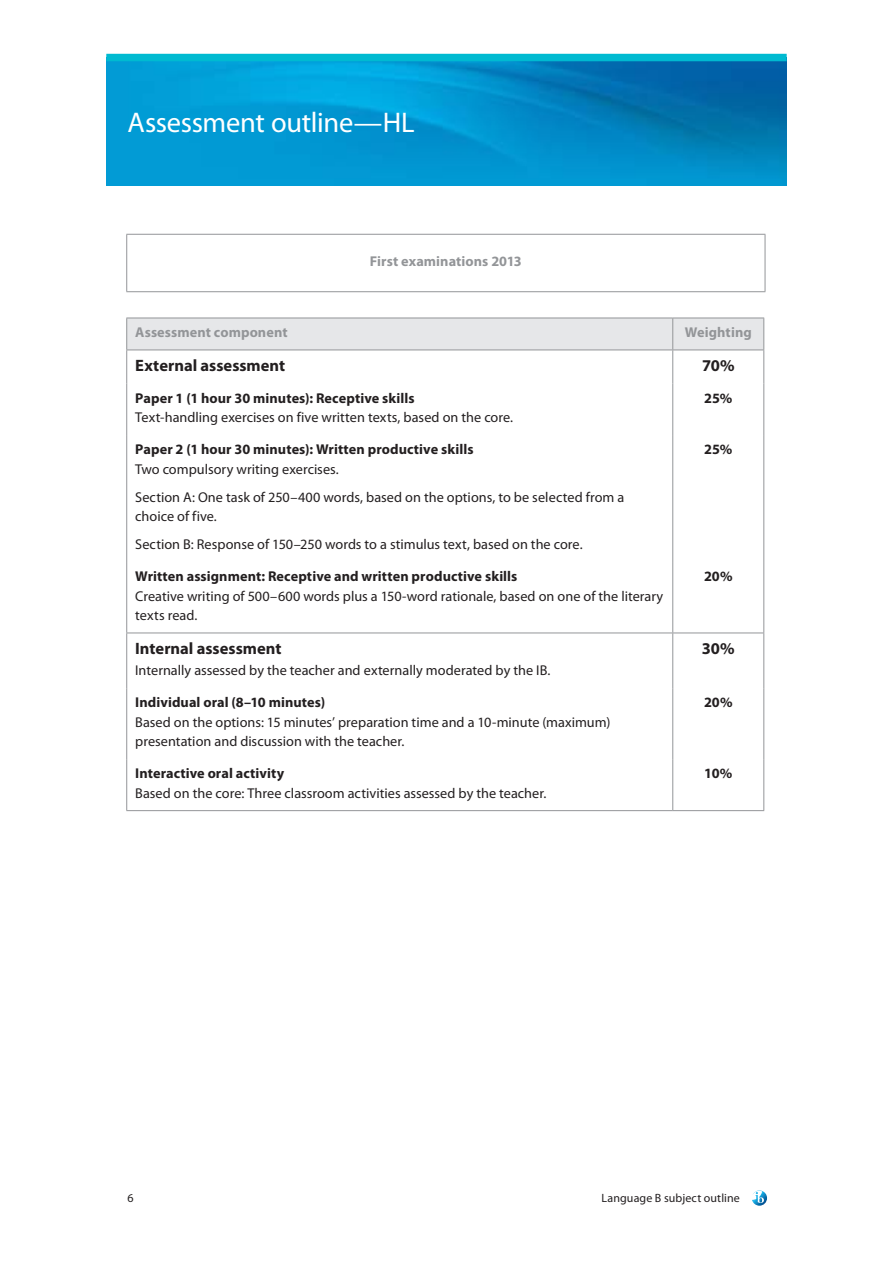
<style>
.page{position:relative;width:893px;height:1263px;background:#fff}
.page>*{position:absolute;margin:0;border:0;box-sizing:border-box;transform-origin:0 0}
.t1{font:28.5px "Myriad Pro";letter-spacing:-.01em;color:#fff}
.t2{font:700 16.5px "Myriad Pro";color:#231f20}
.t3{font:14.25px/28px "Myriad Pro";color:#231f20}
.t4{font:700 14.25px "Myriad Pro";letter-spacing:.005em;color:#231f20}
.t5{font:700 14.25px "Myriad Pro";letter-spacing:.005em;color:#939598}
.t6{font:12px "Myriad Pro";letter-spacing:.01em;color:#231f20}
</style>
<div class="page">
<svg style="left:752px;top:1190px;width:15px;height:16px"></svg>
<img style="left:106px;top:61px;width:681px;height:124px">
<div style="left:106px;top:54px;width:681px;height:7px;background:#00bad1"></div>
<hr style="left:126px;top:234px;width:639px;height:1px;background:#939598">
<hr style="left:126px;top:235px;width:1px;height:56px;background:#939598">
<hr style="left:765px;top:235px;width:1px;height:56px;background:#939598">
<hr style="left:126px;top:291px;width:639px;height:1px;background:#939598">
<div style="left:127px;top:319px;width:636px;height:31px;background:#e6e7e9"></div>
<hr style="left:126px;top:318px;width:547px;height:1px;background:#939598">
<hr style="left:126px;top:318px;width:1px;height:32px;background:#939598">
<hr style="left:673px;top:318px;width:91px;height:1px;background:#939598">
<hr style="left:672px;top:318px;width:1px;height:32px;background:#939598">
<hr style="left:763px;top:318px;width:1px;height:32px;background:#939598">
<hr style="left:126px;top:350px;width:547px;height:1px;background:#939598">
<hr style="left:126px;top:350px;width:1px;height:34px;background:#939598">
<hr style="left:673px;top:350px;width:91px;height:1px;background:#939598">
<hr style="left:672px;top:350px;width:1px;height:34px;background:#939598">
<hr style="left:763px;top:350px;width:1px;height:34px;background:#939598">
<hr style="left:126px;top:384px;width:1px;height:51px;background:#939598">
<hr style="left:672px;top:384px;width:1px;height:51px;background:#939598">
<hr style="left:763px;top:384px;width:1px;height:51px;background:#939598">
<hr style="left:126px;top:435px;width:1px;height:127px;background:#939598">
<hr style="left:672px;top:435px;width:1px;height:127px;background:#939598">
<hr style="left:763px;top:435px;width:1px;height:127px;background:#939598">
<hr style="left:126px;top:562px;width:1px;height:71px;background:#939598">
<hr style="left:672px;top:562px;width:1px;height:71px;background:#939598">
<hr style="left:763px;top:562px;width:1px;height:71px;background:#939598">
<hr style="left:126px;top:633px;width:547px;height:1px;background:#939598">
<hr style="left:126px;top:633px;width:1px;height:55px;background:#939598">
<hr style="left:673px;top:633px;width:91px;height:1px;background:#939598">
<hr style="left:672px;top:633px;width:1px;height:55px;background:#939598">
<hr style="left:763px;top:633px;width:1px;height:55px;background:#939598">
<hr style="left:126px;top:688px;width:1px;height:71px;background:#939598">
<hr style="left:672px;top:688px;width:1px;height:71px;background:#939598">
<hr style="left:763px;top:688px;width:1px;height:71px;background:#939598">
<hr style="left:126px;top:759px;width:1px;height:51px;background:#939598">
<hr style="left:672px;top:759px;width:1px;height:51px;background:#939598">
<hr style="left:763px;top:759px;width:1px;height:51px;background:#939598">
<hr style="left:126px;top:810px;width:547px;height:1px;background:#939598">
<hr style="left:673px;top:810px;width:91px;height:1px;background:#939598">
<h1 class="t1" style="left:128px;top:105px;width:288px">Assessment outline—HL</h1>
<p class="t5" style="left:370px;top:252px;width:153px">First examinations 2013</p>
<p class="t5" style="left:135px;top:323px;width:154px">Assessment component</p>
<p class="t5" style="left:685px;top:323px;width:68px">Weighting</p>
<p class="t2" style="left:135px;top:354px;width:152px">External assessment</p>
<p class="t2" style="left:702px;top:354px;width:34px">70%</p>
<p class="t4" style="left:135px;top:389px;width:281px">Paper 1 (1 hour 30 minutes): Receptive skills</p>
<p class="t3" style="left:135px;top:403px;width:379px">Text-handling exercises on five written texts, based on the core.</p>
<p class="t4" style="left:704px;top:389px;width:30px">25%</p>
<p class="t4" style="left:135px;top:440px;width:340px">Paper 2 (1 hour 30 minutes): Written productive skills</p>
<p class="t3" style="left:135px;top:455px;width:491px">Two compulsory writing exercises.<br>Section A: One task of 250–400 words, based on the options, to be selected from a</p>
<p class="t3" style="left:135px;top:502px;width:449px">choice of five.<br>Section B: Response of 150–250 words to a stimulus text, based on the core.</p>
<p class="t4" style="left:135px;top:567px;width:384px">Written assignment: Receptive and written productive skills</p>
<p class="t3" style="left:135px;top:586px;width:530px;line-height:19.5px">Creative writing of 500–600 words plus a 150-word rationale, based on one of the literary texts read.</p>
<p class="t2" style="left:135px;top:637px;width:148px">Internal assessment</p>
<p class="t3" style="left:135px;top:656px;width:417px">Internally assessed by the teacher and externally moderated by the IB.</p>
<p class="t4" style="left:135px;top:693px;width:191px">Individual oral (8–10 minutes)</p>
<p class="t3" style="left:135px;top:712px;width:477px;line-height:19.5px">Based on the options: 15 minutes’ preparation time and a 10-minute (maximum) presentation and discussion with the teacher.</p>
<p class="t4" style="left:135px;top:764px;width:150px">Interactive oral activity</p>
<p class="t3" style="left:135px;top:779px;width:413px">Based on the core: Three classroom activities assessed by the teacher.</p>
<p class="t4" style="left:704px;top:440px;width:30px">25%</p>
<p class="t4" style="left:704px;top:567px;width:30px">20%</p>
<p class="t2" style="left:702px;top:637px;width:34px">30%</p>
<p class="t4" style="left:704px;top:693px;width:30px">20%</p>
<p class="t4" style="left:704px;top:764px;width:29px">10%</p>
<p class="t6" style="left:128px;top:1190px;width:8px">6</p>
<p class="t6" style="left:602px;top:1190px;width:140px">Language B subject outline</p>
</div>
